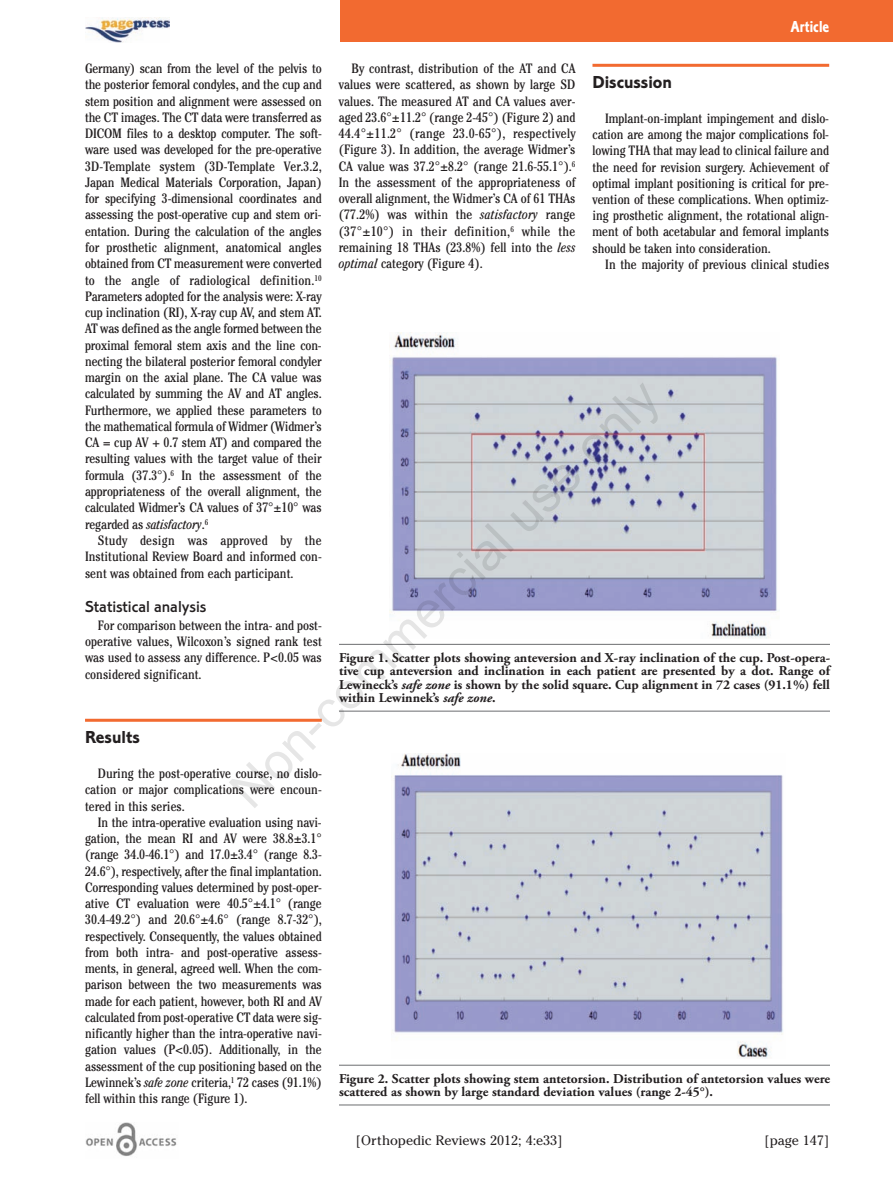
<style>
.page{position:relative;width:893px;height:1191px;background:#fff}
.page>*{position:absolute;margin:0;border:0;box-sizing:border-box;transform-origin:0 0}
.t1{font:51.45px "Arial";color:rgb(0 0 0/.1)}
.t2{font:18px "Corinthian Bold Plain";color:#231f20}
.t3{font:16.5px "Corinthian Medium Plain";color:#231f20}
.t4{font:16.5px "Corinthian Bold Condensed Plain";color:#fff}
.t5{font:condensed 13.5px/16.2px "Cheltenham";color:#231f20;text-align:justify}
.t6{font:700 13.5px/13.5px "Adobe Garamond Pro";color:#231f20;text-align:justify}
.t7{font:13.5px "Cheltenham";color:#231f20}
.s1{font-style:italic}
</style>
<div class="page">
<img style="left:86px;top:1123px;width:91px;height:33px">
<hr style="left:85px;top:718px;width:237px;height:3px;background:#f26a30">
<hr style="left:592px;top:64px;width:237px;height:3px;background:#f26a30">
<div style="left:340px;top:0;width:553px;height:42px;background:#f26a30"></div>
<img style="left:85px;top:17px;width:85px;height:26px">
<img style="left:390px;top:332px;width:389px;height:306px">
<hr style="left:339px;top:644px;width:491px;height:1px;background:#6c6d70">
<hr style="left:339px;top:710px;width:491px;height:1px;background:#6c6d70">
<img style="left:391px;top:753px;width:392px;height:305px">
<hr style="left:339px;top:1064px;width:491px;height:1px;background:#6c6d70">
<hr style="left:339px;top:1104px;width:491px;height:1px;background:#6c6d70">
<p class="t4" style="left:790px;top:21px;width:40px">Article</p>
<p class="t5" style="left:85px;top:62px;width:238px">Germany) scan from the level of the pelvis to the posterior femoral condyles, and the cup and stem position and alignment were assessed on the CT images. The CT data were transferred as DICOM files to a desktop computer. The soft&shy;ware used was developed for the pre-operative 3D-Template system (3D-Template Ver.3.2, Japan Medical Materials Corporation, Japan) for specifying 3-dimensional coordinates and assessing the post-operative cup and stem ori&shy;entation. During the calculation of the angles for prosthetic alignment, anatomical angles obtained from CT measurement were converted to the angle of radiological definition.<sup>10<br></sup>Parameters adopted for the analysis were: X-ray cup inclination (RI), X-ray cup AV, and stem AT.<br>AT was defined as the angle formed between the proximal femoral stem axis and the line con&shy;necting the bilateral posterior femoral condyler margin on the axial plane. The CA value was calculated by summing the AV and AT angles.<br>Furthermore, we applied these parameters to the mathematical formula of Widmer (Widmer’s CA = cup AV + 0.7 stem AT) and compared the resulting values with the target value of their formula (37.3°).<sup>6</sup> In the assessment of the appropriateness of the overall alignment, the calculated Widmer’s CA values of 37°±10° was regarded as <span class="s1">satisfactory</span>.<sup>6</sup></p>
<p class="t5" style="left:85px;top:533px;width:238px;text-indent:13px">Study design was approved by the Institutional Review Board and informed con&shy;sent was obtained from each participant.</p>
<p class="t3" style="left:85px;top:601px;width:123px">Statistical analysis</p>
<p class="t5" style="left:85px;top:618px;width:238px;text-indent:13px">For comparison between the intra- and post&shy;operative values, Wilcoxon’s signed rank test was used to assess any difference. P&lt;0.05 was considered significant.</p>
<p class="t5" style="left:339px;top:62px;width:238px;text-indent:13px">By contrast, distribution of the AT and CA values were scattered, as shown by large SD values. The measured AT and CA values aver&shy;aged 23.6°±11.2° (range 2-45°) (Figure 2) and 44.4°±11.2° (range 23.0-65°), respectively (Figure 3). In addition, the average Widmer’s CA value was 37.2°±8.2° (range 21.6-55.1°).<sup>6<br></sup>In the assessment of the appropriateness of overall alignment, the Widmer’s CA of 61 THAs (77.2%) was within the <span class="s1">satisfactory</span> range (37°±10°) in their definition,<sup>6</sup> while the remaining 18 THAs (23.8%) fell into the <span class="s1">less optimal</span> category (Figure 4).</p>
<h2 class="t2" style="left:592px;top:76px;width:81px">Discussion</h2>
<p class="t5" style="left:592px;top:112px;width:238px;text-indent:13px">Implant-on-implant impingement and dislo&shy;cation are among the major complications fol&shy;lowing THA that may lead to clinical failure and the need for revision surgery. Achievement of optimal implant positioning is critical for pre&shy;vention of these complications. When optimiz&shy;ing prosthetic alignment, the rotational align&shy;ment of both acetabular and femoral implants should be taken into consideration.</p>
<p class="t5" style="left:605px;top:257px;width:225px">In the majority of previous clinical studies</p>
<h1 class="t1" style="left:215px;top:774px;width:581px;rotate:-45deg">Non-commercial use only</h1>
<p class="t6" style="left:339px;top:652px;width:493px">Figure 1. Scatter plots showing anteversion and X-ray inclination of the cup. Post-opera&shy;tive cup anteversion and inclination in each patient are presented by a dot. Range of Lewineck’s <span class="s1">safe zone</span> is shown by the solid square. Cup alignment in 72 cases (91.1%) fell within Lewinnek’s <span class="s1">safe zone</span>.</p>
<h2 class="t2" style="left:85px;top:731px;width:56px">Results</h2>
<p class="t5" style="left:85px;top:766px;width:238px;text-indent:13px">During the post-operative course, no dislo&shy;cation or major complications were encoun&shy;tered in this series.</p>
<p class="t5" style="left:85px;top:815px;width:238px;text-indent:13px">In the intra-operative evaluation using navi&shy;gation, the mean RI and AV were 38.8±3.1° (range 34.0-46.1°) and 17.0±3.4° (range 8.3- 24.6°), respectively, after the final implantation.<br>Corresponding values determined by post-oper&shy;ative CT evaluation were 40.5°±4.1° (range 30.4-49.2°) and 20.6°±4.6° (range 8.7-32°), respectively. Consequently, the values obtained from both intra- and post-operative assess&shy;ments, in general, agreed well. When the com&shy;parison between the two measurements was made for each patient, however, both RI and AV calculated from post-operative CT data were sig&shy;nificantly higher than the intra-operative navi&shy;gation values (P&lt;0.05). Additionally, in the assessment of the cup positioning based on the Lewinnek’s <span class="s1">safe zone</span> criteria,<sup>1</sup> 72 cases (91.1%) fell within this range (Figure 1).</p>
<p class="t6" style="left:339px;top:1072px;width:493px">Figure 2. Scatter plots showing stem antetorsion. Distribution of antetorsion values were scattered as shown by large standard deviation values (range 2-45°).</p>
<p class="t7" style="left:356px;top:1132px;width:208px">[Orthopedic Reviews 2012; 4:e33]</p>
<p class="t7" style="left:764px;top:1132px;width:66px">[page 147]</p>
</div>
